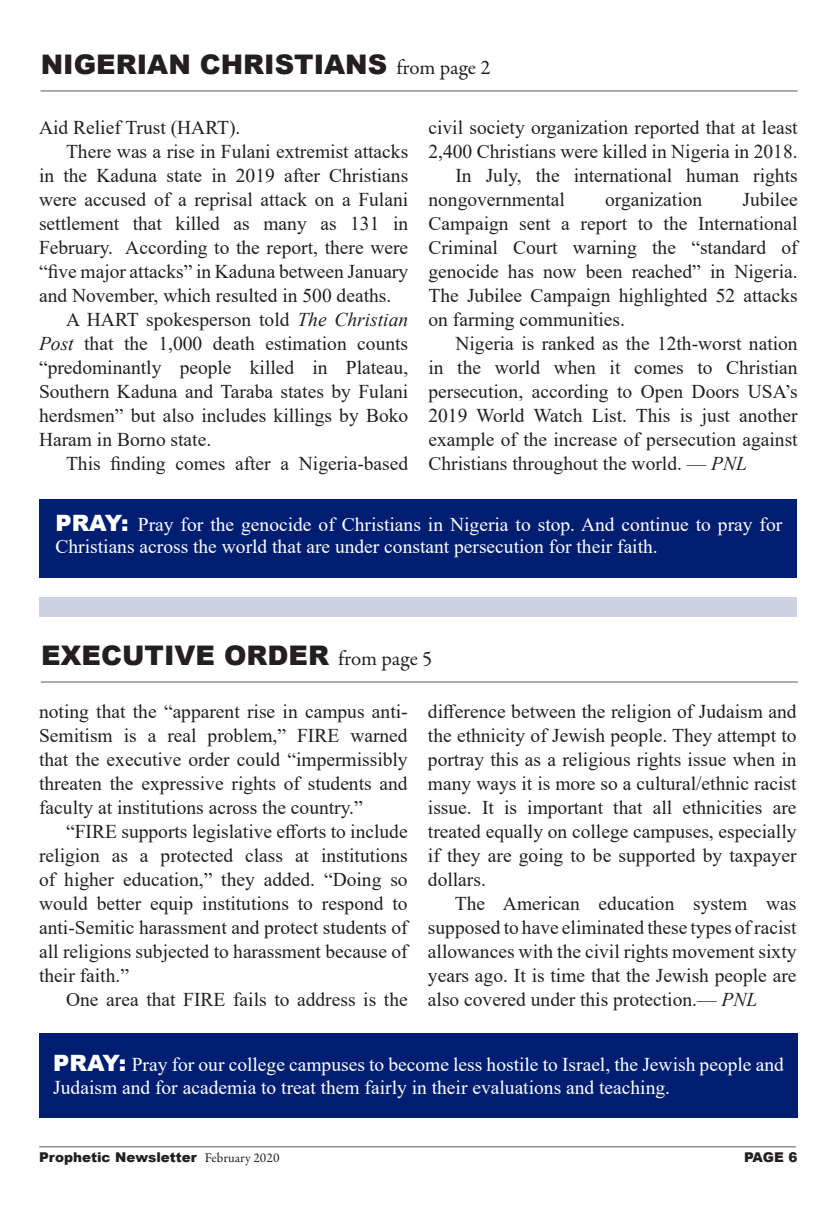
<style>
.page{position:relative;width:837px;height:1215px;background:#fff}
.page>*{position:absolute;margin:0;border:0;box-sizing:border-box;transform-origin:0 0}
.t1{font:900 27px "Arial";color:#231f20}
.t2{font:19.5px/24px "Times New Roman";color:#231f20;text-align:justify}
.t3{font:19.5px/22.5px "Times New Roman";color:#fff}
.t4{font:900 13.5px "Arial";color:#231f20}
.s1{font-family:"Garamond Premr Pro";font-weight:400;font-size:21px}
.s2{font-style:italic}
.s3{font-family:"Arial";font-weight:900;font-size:22.5px}
.s4{font-family:"Garamond Premr Pro";font-weight:400}
</style>
<div class="page">
<hr style="left:39px;top:1146px;width:757px;height:2px;background:#231f20">
<div style="left:39px;top:1033px;width:759px;height:85px;background:#001e71"></div>
<div style="left:39px;top:499px;width:758px;height:78px;background:#001e71"></div>
<hr style="left:41px;top:90px;width:757px;height:2px;background:#231f20">
<hr style="left:41px;top:681px;width:757px;height:2px;background:#231f20">
<div style="left:39px;top:598px;width:758px;height:19px;background:#cdd2e3"></div>
<p class="t1" style="left:41px;top:47px;width:451px">NIGERIAN CHRISTIANS <span class="s1">from page 2</span></p>
<p class="t2" style="left:39px;top:114px;width:203px">Aid Relief Trust (HART).</p>
<p class="t2" style="left:39px;top:138px;width:371px;text-indent:27px">There was a rise in Fulani extremist attacks in the Kaduna state in 2019 after Christians were accused of a reprisal attack on a Fulani settlement that killed as many as 131 in February. According to the report, there were “five major attacks” in Kaduna between January and November, which resulted in 500 deaths.</p>
<p class="t2" style="left:39px;top:306px;width:371px;text-indent:27px">A HART spokesperson told <span class="s2">The Christian Post</span> that the 1,000 death estimation counts “predominantly people killed in Plateau, Southern Kaduna and Taraba states by Fulani herdsmen” but also includes killings by Boko Haram in Borno state.</p>
<p class="t2" style="left:66px;top:450px;width:344px">This finding comes after a Nigeria-based</p>
<p class="t2" style="left:428px;top:114px;width:371px">civil society organization reported that at least<br>2,400 Christians were killed in Nigeria in 2018.</p>
<p class="t2" style="left:428px;top:162px;width:371px;text-indent:27px">In July, the international human rights nongovernmental</p>
<p class="t2" style="left:428px;top:186px;width:371px;text-indent:314px">Jubilee Campaign sent a report to the International Criminal Court warning the “standard of genocide has now been reached” in Nigeria.<br>The Jubilee Campaign highlighted 52 attacks on farming communities.</p>
<p class="t2" style="left:428px;top:330px;width:371px;text-indent:27px">Nigeria is ranked as the 12th-worst nation in the world when it comes to Christian persecution, according to Open Doors USA’s 2019 World Watch List. This is just another example of the increase of persecution against Christians throughout the world. — <span class="s2">PNL</span></p>
<p class="t2" style="left:605px;top:186px;width:99px">organization</p>
<p class="t3" style="left:56px;top:513px;width:728px"><span class="s3">PRAY:</span> Pray for the genocide of Christians in Nigeria to stop. And continue to pray for<br>Christians across the world that are under constant persecution for their faith.</p>
<p class="t1" style="left:41px;top:638px;width:393px">EXECUTIVE ORDER <span class="s1">from page 5</span></p>
<p class="t2" style="left:39px;top:698px;width:370px">noting that the “apparent rise in campus anti-Semitism is a real problem,” FIRE warned that the executive order could “impermissibly threaten the expressive rights of students and faculty at institutions across the country.”</p>
<p class="t2" style="left:39px;top:818px;width:370px;text-indent:27px">“FIRE supports legislative efforts to include religion as a protected class at institutions of higher education,” they added. “Doing so would better equip institutions to respond to anti-Semitic harassment and protect students of all religions subjected to harassment because of their faith.”</p>
<p class="t2" style="left:66px;top:986px;width:343px">One area that FIRE fails to address is the</p>
<p class="t2" style="left:428px;top:698px;width:370px">difference between the religion of Judaism and the ethnicity of Jewish people. They attempt to portray this as a religious rights issue when in many ways it is more so a cultural/ethnic racist issue. It is important that all ethnicities are treated equally on college campuses, especially if they are going to be supported by taxpayer dollars.</p>
<p class="t2" style="left:428px;top:890px;width:370px;text-indent:27px">The American education system was supposed to have eliminated these types of racist allowances with the civil rights movement sixty years ago. It is time that the Jewish people are also covered under this protection.— <span class="s2">PNL</span></p>
<p class="t3" style="left:53px;top:1053px;width:732px"><span class="s3">PRAY:</span> Pray for our college campuses to become less hostile to Israel, the Jewish people and<br>Judaism and for academia to treat them fairly in their evaluations and teaching.</p>
<p class="t4" style="left:39px;top:1148px;width:242px">Prophetic Newsletter <span class="s4">February 2020</span></p>
<p class="t4" style="left:744px;top:1148px;width:55px">PAGE 6</p>
</div>
